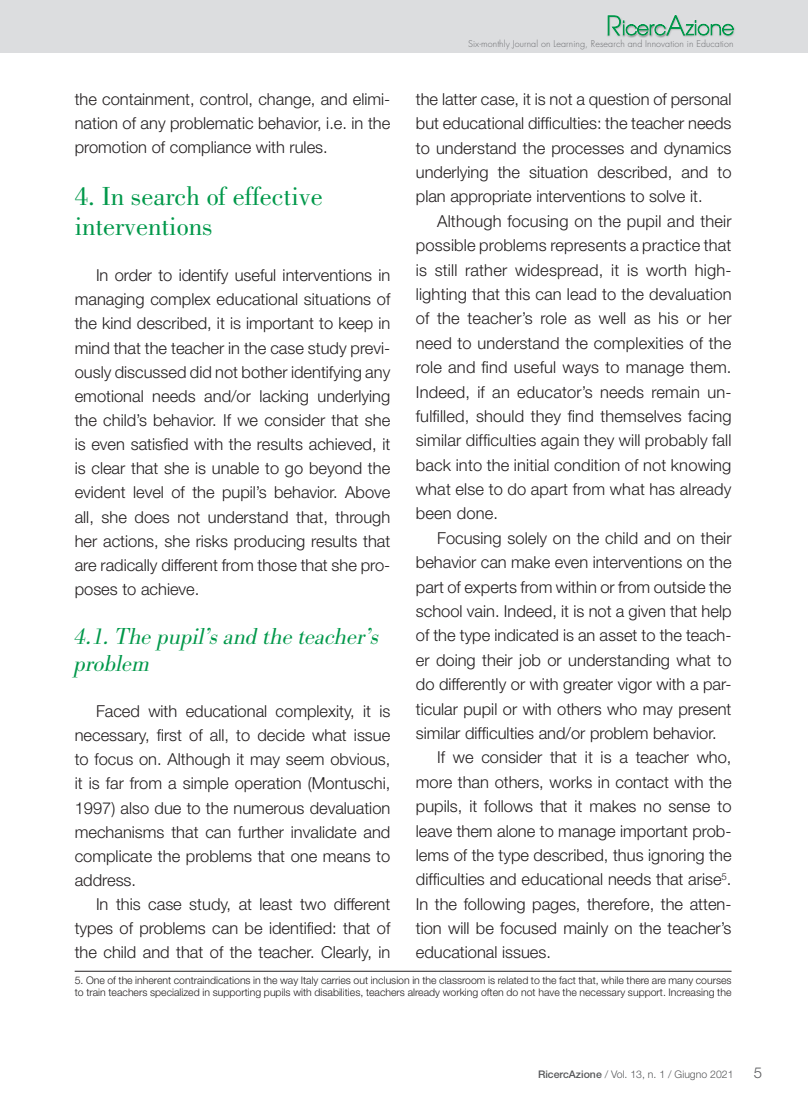
<style>
.page{position:relative;width:808px;height:1106px;background:#fff}
.page>*{position:absolute;margin:0;border:0;box-sizing:border-box;transform-origin:0 0}
.Heading_2_wrd_1{font:27px/30.2px "Bodoni";color:#00984a}
.Heading_2_wrd_1-2{font:italic 300 24px/27.2px "Bodoni URW";letter-spacing:-.01em;color:#00984a}
.Body_Text_wrd_1{font:300 16.5px/24.2px "Helvetica Neue LT";color:#231f20;text-align:justify}
.Normal_wrd_1{font:300 16.5px/24.5px "Helvetica Neue LT";color:#231f20;text-align:justify}
.t1{font:300 15px "Helvetica Neue CE";color:#57585a}
.t2{font:300 10.5px/12.6px "Helvetica Neue LT";color:#231f20}
.t3{font:300 10.5px "Helvetica Neue CE";color:#57585a}
.t4{font:300 9px "Futura";letter-spacing:.01em;color:#6c6d70}
.s1{font-weight:500}
</style>
<div class="page">
<div style="left:0;top:0;width:808px;height:53px;background:#dcdddf"></div>
<div style="left:606px;top:15px;width:18px;height:23px;background:#231f20;opacity:.3"></div>
<div style="left:621px;top:19px;width:47px;height:19px;background:#231f20;opacity:.5"></div>
<div style="left:664px;top:13px;width:20px;height:24px;background:#dcdddf"></div>
<div style="left:665px;top:14px;width:22px;height:24px;background:#dcdddf"></div>
<div style="left:684px;top:19px;width:52px;height:19px;background:#231f20;opacity:.3"></div>
<svg style="left:608px;top:15px;width:126px;height:21px"></svg>
<hr style="left:75px;top:971px;width:656px;height:1px;background:#231f20">
<p class="t4" style="left:468px;top:38px;width:267px">Six-monthly Journal on Learning, Research and Innovation in Education</p>
<p class="Body_Text_wrd_1" style="left:75px;top:87px;width:317px">the containment, control, change, and elimi&shy;nation of any problematic behavior, i.e. in the promotion of compliance with rules.</p>
<p class="Heading_2_wrd_1" style="left:75px;top:181px;width:250px">4. In search of effective interventions</p>
<p class="Body_Text_wrd_1" style="left:75px;top:263px;width:317px;text-indent:21px">In order to identify useful interventions in managing complex educational situations of the kind described, it is important to keep in mind that the teacher in the case study previ&shy;ously discussed did not bother identifying any emotional needs and/or lacking underlying the child’s behavior. If we consider that she is even satisfied with the results achieved, it is clear that she is unable to go beyond the evident level of the pupil’s behavior. Above all, she does not understand that, through her actions, she risks producing results that are radically different from those that she pro&shy;poses to achieve.</p>
<p class="Heading_2_wrd_1-2" style="left:75px;top:622px;width:306px">4.1. The pupil’s and the teacher’s problem</p>
<p class="Body_Text_wrd_1" style="left:75px;top:698px;width:317px;text-indent:21px">Faced with educational complexity, it is necessary, first of all, to decide what issue to focus on. Although it may seem obvious, it is far from a simple operation (Montuschi, 1997) also due to the numerous devaluation mechanisms that can further invalidate and complicate the problems that one means to address.</p>
<p class="Body_Text_wrd_1" style="left:75px;top:892px;width:317px;text-indent:21px">In this case study, at least two different types of problems can be identified: that of the child and that of the teacher. Clearly, in</p>
<p class="t2" style="left:75px;top:973px;width:658px">5. One of the inherent contraindications in the way Italy carries out inclusion in the classroom is related to the fact that, while there are many courses to train teachers specialized in supporting pupils with disabilities, teachers already working often do not have the necessary support. Increasing the</p>
<p class="Body_Text_wrd_1" style="left:416px;top:86px;width:317px">the latter case, it is not a question of personal but educational difficulties: the teacher needs to understand the processes and dynamics underlying the situation described, and to plan appropriate interventions to solve it.</p>
<p class="Normal_wrd_1" style="left:416px;top:208px;width:317px;text-indent:21px">Although focusing on the pupil and their possible problems represents a practice that is still rather widespread, it is worth high&shy;lighting that this can lead to the devaluation of the teacher’s role as well as his or her need to understand the complexities of the role and find useful ways to manage them.<br>Indeed, if an educator’s needs remain un&shy;fulfilled, should they find themselves facing similar difficulties again they will probably fall back into the initial condition of not knowing what else to do apart from what has already been done.</p>
<p class="Normal_wrd_1" style="left:416px;top:525px;width:317px;text-indent:21px">Focusing solely on the child and on their behavior can make even interventions on the part of experts from within or from outside the school vain. Indeed, it is not a given that help of the type indicated is an asset to the teach&shy;er doing their job or understanding what to do differently or with greater vigor with a par&shy;ticular pupil or with others who may present similar difficulties and/or problem behavior.</p>
<p class="Normal_wrd_1" style="left:416px;top:745px;width:317px;text-indent:21px">If we consider that it is a teacher who, more than others, works in contact with the pupils, it follows that it makes no sense to leave them alone to manage important prob&shy;lems of the type described, thus ignoring the difficulties and educational needs that arise<sup>5</sup>.<br>In the following pages, therefore, the atten&shy;tion will be focused mainly on the teacher’s educational issues.</p>
<p class="t3" style="left:538px;top:1068px;width:197px"><span class="s1">RicercAzione</span> / Vol. 13, n. 1 / Giugno 2021</p>
<p class="t1" style="left:754px;top:1063px;width:10px">5</p>
</div>
